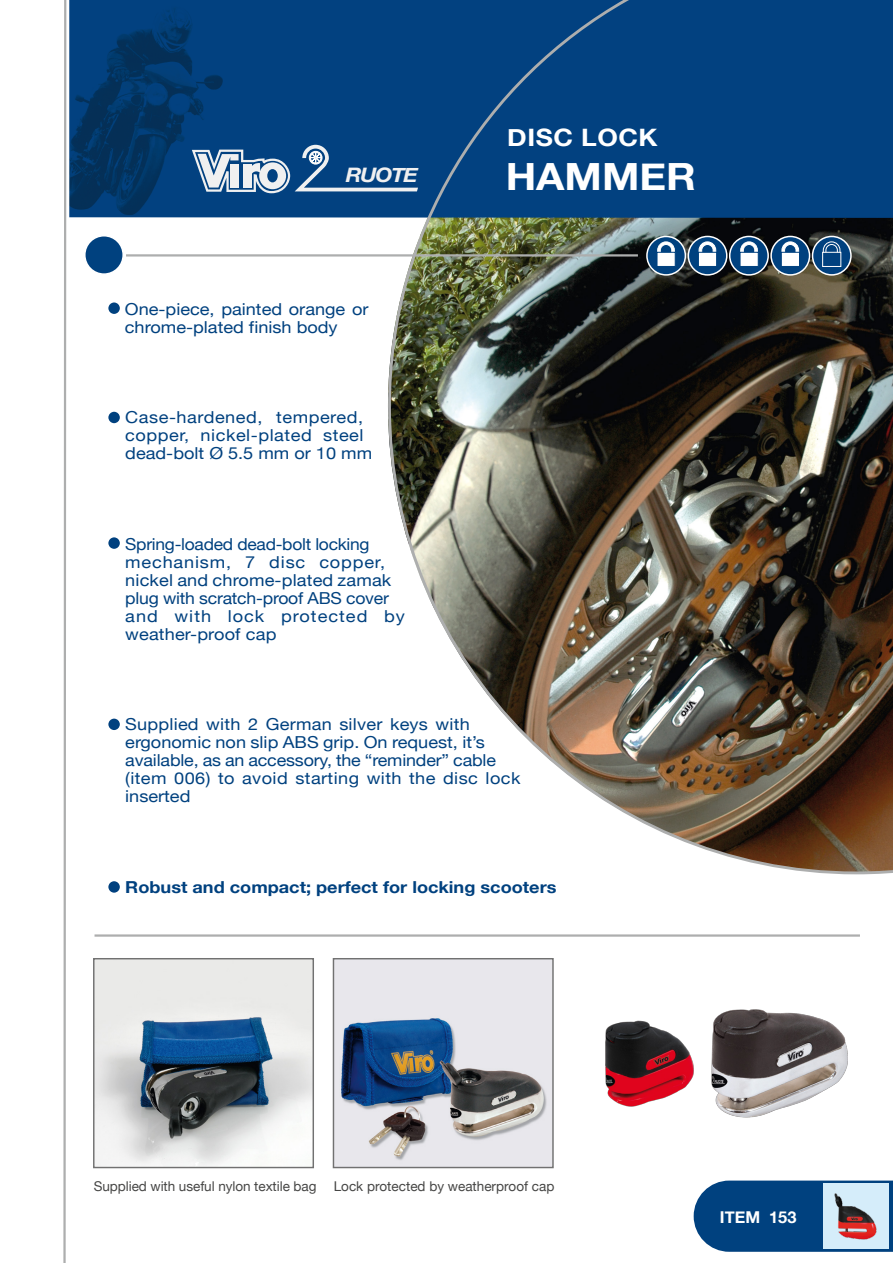
<style>
.page{position:relative;width:893px;height:1263px;background:#fff}
.page>*{position:absolute;margin:0;border:0;box-sizing:border-box;transform-origin:0 0}
.t1{font:700 37.5px "Helvetica Neue";color:#fff;scale:1.1 1}
.t2{font:700 24px "Helvetica Neue";letter-spacing:.02em;color:#fff;scale:1.1 1}
.t3{font:italic 700 19.95px "Helvetica Neue";letter-spacing:-.055em;color:#f0f0f0;scale:1.1 1}
.t4{font:16.5px/18px "Helvetica Neue";color:#00417f;scale:1.1 1}
.t5{font:16.5px/18px "Helvetica Neue";color:#00417f;scale:1.06 1}
.t6{font:16.5px/18px "Helvetica Neue";letter-spacing:.03em;color:#00417f;scale:1.1 1}
.t7{font:700 16.5px "Helvetica Neue";color:#00417f;scale:1.1 1}
.t8{font:700 16.35px "Helvetica Neue";color:#fff}
.t9{font:13.5px "Helvetica Neue";letter-spacing:-.005em;color:#464645}
</style>
<div class="page">
<img style="left:95px;top:960px;width:217px;height:206px">
<img style="left:335px;top:960px;width:217px;height:206px">
<div style="left:93px;top:958px;width:221px;height:210px;border:1px solid #717171"></div>
<svg style="left:694px;top:1180px;width:199px;height:72px;background:#124f88"></svg>
<img style="left:69px;top:0;width:318px;height:218px">
<svg style="left:107px;top:301px;width:14px;height:14px"></svg>
<div style="left:105px;top:299px;width:18px;height:18px;border:3px solid #fff;border-radius:50%"></div>
<hr style="left:95px;top:934px;width:765px;height:3px;background:#adaeae">
<hr style="left:126px;top:254px;width:512px;height:3px;background:#adaeae">
<div style="left:85px;top:236px;width:38px;height:38px;background:#00417f;border-radius:50%"></div>
<div style="left:84px;top:235px;width:40px;height:40px;border:2px solid #fff;border-radius:50%"></div>
<svg style="left:192px;top:145px;width:195px;height:48px"></svg>
<img style="left:387px;top:0;width:506px;height:875px">
<svg style="left:63px;top:0;width:4px;height:1263px"></svg>
<div style="left:107px;top:410px;width:14px;height:15px;background:#00417f;border-radius:50%"></div>
<div style="left:105px;top:409px;width:18px;height:17px;border:3px solid #fff;border-radius:50%"></div>
<svg style="left:107px;top:536px;width:14px;height:14px"></svg>
<div style="left:105px;top:534px;width:18px;height:18px;border:3px solid #fff;border-radius:50%"></div>
<svg style="left:107px;top:880px;width:14px;height:14px"></svg>
<div style="left:105px;top:878px;width:18px;height:18px;border:3px solid #fff;border-radius:50%"></div>
<div style="left:107px;top:717px;width:14px;height:14px;background:#00417f;border-radius:50%"></div>
<div style="left:105px;top:716px;width:18px;height:17px;border:3px solid #fff;border-radius:50%"></div>
<div style="left:333px;top:958px;width:221px;height:210px;border:1px solid #717171"></div>
<svg style="left:822px;top:241px;width:19px;height:11px"></svg>
<div style="left:822px;top:252px;width:19px;height:15px;background:#00417f;border:1px solid #fff"></div>
<img style="left:821px;top:1182px;width:69px;height:68px">
<img style="left:605px;top:1009px;width:243px;height:109px">
<p class="t3" style="left:346px;top:160px;width:67px">RUOTE</p>
<p class="t4" style="left:125px;top:301px;width:223px">One-piece, painted orange or chrome-plated finish body</p>
<p class="t6" style="left:125px;top:409px;width:226px">Case-hardened, tempered, copper, nickel-plated steel dead-bolt Ø 5.5 mm or 10 mm</p>
<p class="t5" style="left:125px;top:536px;width:265px">Spring-loaded dead-bolt locking mechanism, 7 disc copper, nickel and chrome-plated zamak plug with scratch-proof ABS cover and with lock protected by weather-proof cap</p>
<h2 class="t2" style="left:507px;top:118px;width:138px">DISC LOCK</h2>
<h1 class="t1" style="left:506px;top:148px;width:174px">HAMMER</h1>
<p class="t4" style="left:125px;top:716px;width:361px">Supplied with 2 German silver keys with ergonomic non slip ABS grip. On request, it’s available, as an accessory, the “reminder” cable (item 006) to avoid starting with the disc lock inserted</p>
<p class="t7" style="left:125px;top:875px;width:393px">Robust and compact; perfect for locking scooters</p>
<p class="t9" style="left:94px;top:1176px;width:224px">Supplied with useful nylon textile bag</p>
<p class="t9" style="left:334px;top:1176px;width:222px">Lock protected by weatherproof cap</p>
<p class="t8" style="left:720px;top:1204px;width:78px">ITEM 153</p>
</div>
